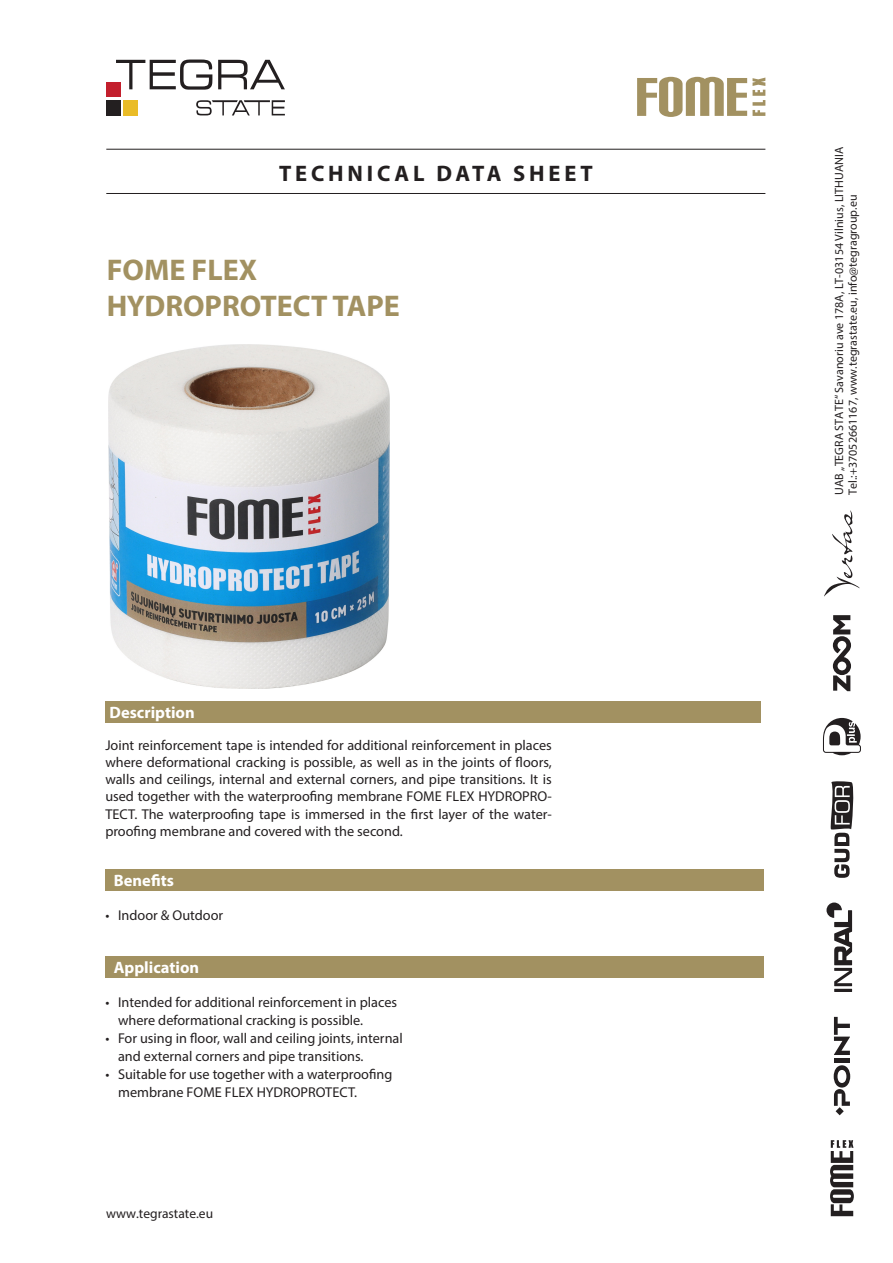
<style>
.page{position:relative;width:893px;height:1263px;background:#fff}
.page>*{position:absolute;margin:0;border:0;box-sizing:border-box;transform-origin:0 0}
.t1{font:700 30px/36px "Myriad Pro";color:#a29161}
.t2{font:700 22.5px "Myriad Pro";letter-spacing:.17em;color:#231f20}
.t3{font:700 16.5px "Myriad Pro";color:#fff}
.t4{font:14.25px/17.1px "Myriad Pro";color:#231f20}
.t5{font:13.5px "Myriad Pro";color:#231f20}
.t6{font:12px/14px "Myriad Pro";color:#231f20}
</style>
<div class="page">
<img style="left:109px;top:345px;width:280px;height:343px">
<div style="left:106px;top:82px;width:14px;height:15px;background:#c31f2d"></div>
<div style="left:124px;top:100px;width:14px;height:15px;background:#eabc27"></div>
<div style="left:106px;top:100px;width:14px;height:15px;background:#231f20"></div>
<svg style="left:116px;top:60px;width:169px;height:30px"></svg>
<svg style="left:196px;top:100px;width:89px;height:15px"></svg>
<svg style="left:637px;top:77px;width:128px;height:40px"></svg>
<hr style="left:106px;top:193px;width:659px;height:1px;background:#231f20">
<hr style="left:106px;top:149px;width:659px;height:1px;background:#231f20">
<svg style="left:830px;top:1140px;width:24px;height:76px"></svg>
<div style="left:834px;top:1058px;width:16px;height:5px;background:#231f20"></div>
<svg style="left:834px;top:1017px;width:16px;height:38px"></svg>
<svg style="left:834px;top:1065px;width:16px;height:41px"></svg>
<svg style="left:836px;top:1107px;width:8px;height:8px"></svg>
<svg style="left:823px;top:718px;width:38px;height:37px"></svg>
<svg style="left:824px;top:510px;width:36px;height:87px"></svg>
<hr style="left:834px;top:989px;width:18px;height:3px;background:#231f20">
<svg style="left:826px;top:902px;width:26px;height:84px"></svg>
<svg style="left:831px;top:781px;width:23px;height:97px"></svg>
<svg style="left:833px;top:615px;width:18px;height:76px"></svg>
<div style="left:106px;top:701px;width:655px;height:21px;background:#a29161"></div>
<div style="left:106px;top:869px;width:658px;height:21px;background:#a29161"></div>
<div style="left:106px;top:956px;width:658px;height:21px;background:#a29161"></div>
<h2 class="t2" style="left:279px;top:158px;width:315px">TECHNICAL DATA SHEET</h2>
<h1 class="t1" style="left:107px;top:251px;width:294px">FOME FLEX<br>HYDROPROTECT TAPE</h1>
<p class="t3" style="left:110px;top:701px;width:87px">Description</p>
<p class="t4" style="left:105px;top:737px;width:448px;text-align:justify">Joint reinforcement tape is intended for additional reinforcement in places where deformational cracking is possible, as well as in the joints of floors, walls and ceilings, internal and external corners, and pipe transitions. It is used together with the waterproofing membrane FOME FLEX HYDROPRO-TECT. The waterproofing tape is immersed in the first layer of the water&shy;proofing membrane and covered with the second.</p>
<p class="t3" style="left:114px;top:869px;width:62px">Benefits</p>
<p class="t4" style="left:105px;top:906px;width:119px">• Indoor &amp; Outdoor</p>
<p class="t3" style="left:114px;top:957px;width:87px">Application</p>
<p class="t4" style="left:118px;top:993px;width:281px;line-height:18px;text-indent:-13px">• Intended for additional reinforcement in places where deformational cracking is possible.</p>
<p class="t4" style="left:118px;top:1029px;width:286px;line-height:18px;text-indent:-13px">• For using in floor, wall and ceiling joints, internal and external corners and pipe transitions.</p>
<p class="t4" style="left:118px;top:1065px;width:276px;line-height:18px;text-indent:-13px">• Suitable for use together with a waterproofing membrane FOME FLEX HYDROPROTECT.</p>
<p class="t5" style="left:106px;top:1205px;width:108px">www.tegrastate.eu</p>
<p class="t6" style="left:832px;top:495px;width:349px;rotate:-90deg">UAB „TEGRA STATE“ Savanoriu ave 178A, LT-03154 Vilnius, LITHUANIA<br>Tel.:+37052661167, www.tegrastate.eu, info@tegragroup.eu</p>
</div>
